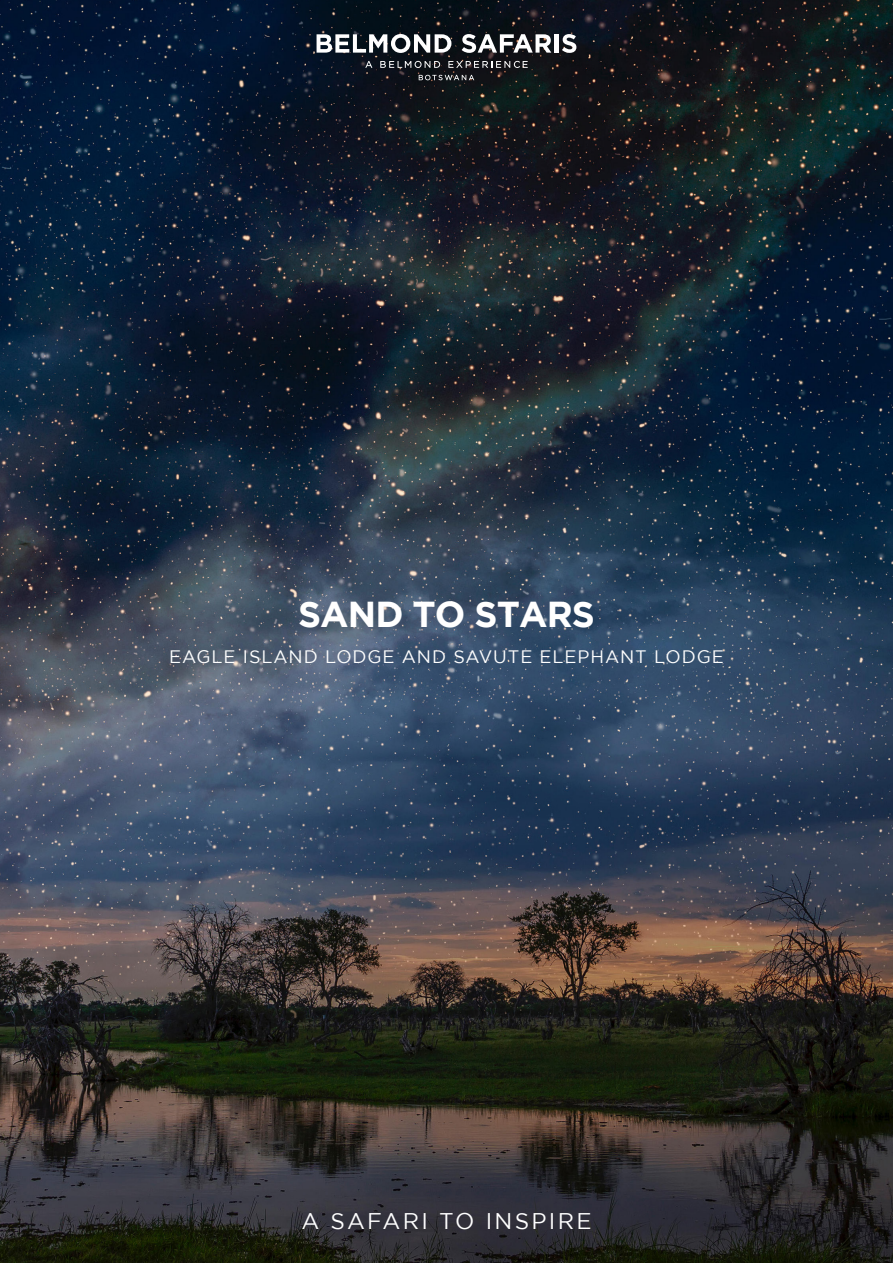
<style>
.page{position:relative;width:893px;height:1263px;background:#fff}
.page>*{position:absolute;margin:0;border:0;box-sizing:border-box;transform-origin:0 0}
.t1{font:700 36px "Gotham";letter-spacing:-.025em;color:#fff}
.COVER_TITLE{font:22.65px "Gotham";letter-spacing:.1em;color:#fff}
.t2{font:18px "Gotham";letter-spacing:.05em;color:#fff}
</style>
<div class="page">
<img style="left:0;top:0;width:893px;height:1263px">
<svg style="left:317px;top:34px;width:134px;height:19px"></svg>
<svg style="left:462px;top:34px;width:89px;height:19px"></svg>
<hr style="left:555px;top:34px;width:4px;height:19px;background:#fff">
<svg style="left:562px;top:34px;width:14px;height:19px"></svg>
<svg style="left:365px;top:61px;width:7px;height:7px"></svg>
<svg style="left:380px;top:61px;width:60px;height:7px"></svg>
<svg style="left:448px;top:61px;width:80px;height:7px"></svg>
<svg style="left:419px;top:75px;width:55px;height:5px"></svg>
<p class="t1" style="left:298px;top:593px;width:298px">SAND TO STARS</p>
<p class="t2" style="left:169px;top:646px;width:556px">EAGLE ISLAND LODGE AND SAVUTE ELEPHANT LODGE</p>
<p class="COVER_TITLE" style="left:301px;top:1208px;width:292px">A SAFARI TO INSPIRE</p>
</div>
